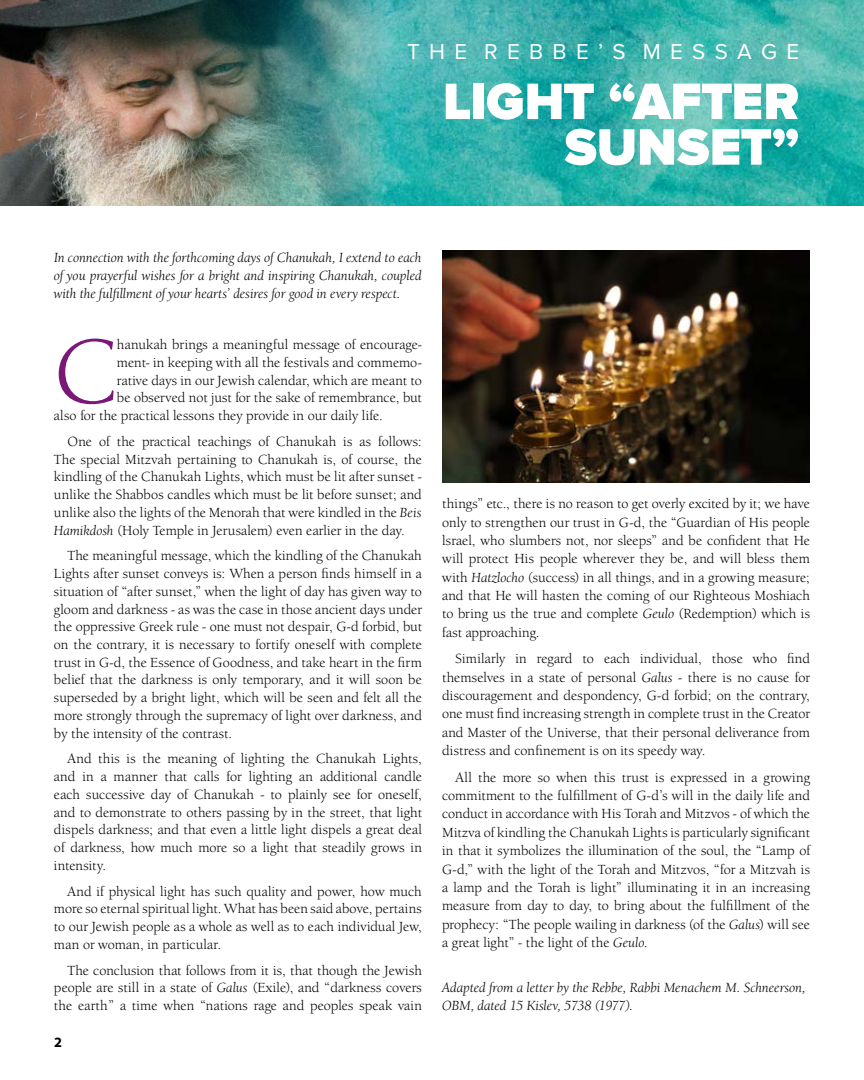
<style>
.page{position:relative;width:864px;height:1080px;background:#fff}
.page>*{position:absolute;margin:0;border:0;box-sizing:border-box;transform-origin:0 0}
.t1{font:97.8px "Berkeley Oldstyle IT Cby BT";color:#7a1878}
.t2{font:900 53.1px/45.6px "Proxima Nova";letter-spacing:-.005em;color:#fff;text-align:right}
.t3{font:22.35px "Proxima Nova";color:#fff}
.t4{font:14.4px/17.7px "Berkeley Oldstyle IT Cby BT";letter-spacing:.01em;color:#000;text-align:justify}
.t5{font:italic 14.4px/17.7px "Berkeley Oldstyle IT Cby BT";letter-spacing:.005em;color:#000;text-align:justify}
.t6{font:700 14.25px "Myriad Pro";color:#000}
.s1{font-style:italic}
</style>
<div class="page">
<img style="left:386px;top:0;width:478px;height:205px">
<img style="left:0;top:0;width:386px;height:205px">
<img style="left:442px;top:251px;width:368px;height:232px">
<h3 class="t3" style="left:407px;top:31px;width:394px">T H E R E B B E ’ S M E S S A G E</h3>
<h3 class="t3" style="left:407px;top:39px;width:394px">T H E R E B B E ’ S M E S S A G E</h3>
<h2 class="t2" style="left:443px;top:80px;width:358px">LIGHT “AFTER<br>SUNSET”</h2>
<p class="t5" style="left:54px;top:249px;width:369px">In connection with the forthcoming days of Chanukah, I extend to each of you prayerful wishes for a bright and inspiring Chanukah, coupled with the fulfillment of your hearts’ desires for good in every respect.</p>
<h1 class="t1" style="left:54px;top:313px;width:64px">C</h1>
<p class="t4" style="left:117px;top:336px;width:306px">hanukah brings a meaningful message of encourage-</p>
<p class="t4" style="left:117px;top:354px;width:306px">ment- in keeping with all the festivals and commemo-</p>
<p class="t4" style="left:117px;top:371px;width:306px">rative days in our Jewish calendar, which are meant to</p>
<p class="t4" style="left:117px;top:389px;width:306px">be observed not just for the sake of remembrance, but</p>
<p class="t4" style="left:54px;top:406px;width:330px">also for the practical lessons they provide in our daily life.</p>
<p class="t4" style="left:54px;top:432px;width:369px;text-indent:13px">One of the practical teachings of Chanukah is as follows:<br>The special Mitzvah pertaining to Chanukah is, of course, the kindling of the Chanukah Lights, which must be lit after sunset - unlike the Shabbos candles which must be lit before sunset; and unlike also the lights of the Menorah that were kindled in the <span class="s1">Beis Hamikdosh</span> (Holy Temple in Jerusalem) even earlier in the day.</p>
<p class="t4" style="left:54px;top:547px;width:369px;text-indent:13px">The meaningful message, which the kindling of the Chanukah Lights after sunset conveys is: When a person finds himself in a situation of “after sunset,” when the light of day has given way to gloom and darkness - as was the case in those ancient days under the oppressive Greek rule - one must not despair, G-d forbid, but on the contrary, it is necessary to fortify oneself with complete trust in G-d, the Essence of Goodness, and take heart in the firm belief that the darkness is only temporary, and it will soon be superseded by a bright light, which will be seen and felt all the more strongly through the supremacy of light over darkness, and by the intensity of the contrast.</p>
<p class="t4" style="left:54px;top:750px;width:369px;text-indent:13px">And this is the meaning of lighting the Chanukah Lights, and in a manner that calls for lighting an additional candle each successive day of Chanukah - to plainly see for oneself, and to demonstrate to others passing by in the street, that light dispels darkness; and that even a little light dispels a great deal of darkness, how much more so a light that steadily grows in intensity.</p>
<p class="t4" style="left:54px;top:882px;width:369px;text-indent:13px">And if physical light has such quality and power, how much more so eternal spiritual light. What has been said above, pertains to our Jewish people as a whole as well as to each individual Jew, man or woman, in particular.</p>
<p class="t4" style="left:54px;top:961px;width:369px;text-indent:13px">The conclusion that follows from it is, that though the Jewish people are still in a state of <span class="s1">Galus</span> (Exile), and “darkness covers the earth” a time when “nations rage and peoples speak vain</p>
<p class="t6" style="left:54px;top:1033px;width:9px">2</p>
<p class="t4" style="left:442px;top:494px;width:369px;line-height:18.3px">things” etc., there is no reason to get overly excited by it; we have only to strengthen our trust in G-d, the “Guardian of His people lsrael, who slumbers not, nor sleeps” and be confident that He will protect His people wherever they be, and will bless them with <span class="s1">Hatzlocho</span> (success) in all things, and in a growing measure; and that He will hasten the coming of our Righteous Moshiach to bring us the true and complete <span class="s1">Geulo</span> (Redemption) which is fast approaching.</p>
<p class="t4" style="left:442px;top:649px;width:369px;line-height:18.3px;text-indent:13px">Similarly in regard to each individual, those who find themselves in a state of personal <span class="s1">Galus</span> - there is no cause for discouragement and despondency, G-d forbid; on the contrary, one must find increasing strength in complete trust in the Creator and Master of the Universe, that their personal deliverance from distress and confinement is on its speedy way.</p>
<p class="t4" style="left:442px;top:768px;width:369px;line-height:18.3px;text-indent:13px">All the more so when this trust is expressed in a growing commitment to the fulfillment of G-d’s will in the daily life and conduct in accordance with His Torah and Mitzvos - of which the Mitzva of kindling the Chanukah Lights is particularly significant in that it symbolizes the illumination of the soul, the “Lamp of G-d,” with the light of the Torah and Mitzvos, “for a Mitzvah is a lamp and the Torah is light” illuminating it in an increasing measure from day to day, to bring about the fulfillment of the prophecy: “The people wailing in darkness (of the <span class="s1">Galus</span>) will see a great light” - the light of the <span class="s1">Geulo</span>.</p>
<p class="t5" style="left:442px;top:978px;width:365px;line-height:18.3px">Adapted from a letter by the Rebbe, Rabbi Menachem M. Schneerson,<br>OBM, dated 15 Kislev, 5738 (1977).</p>
</div>
